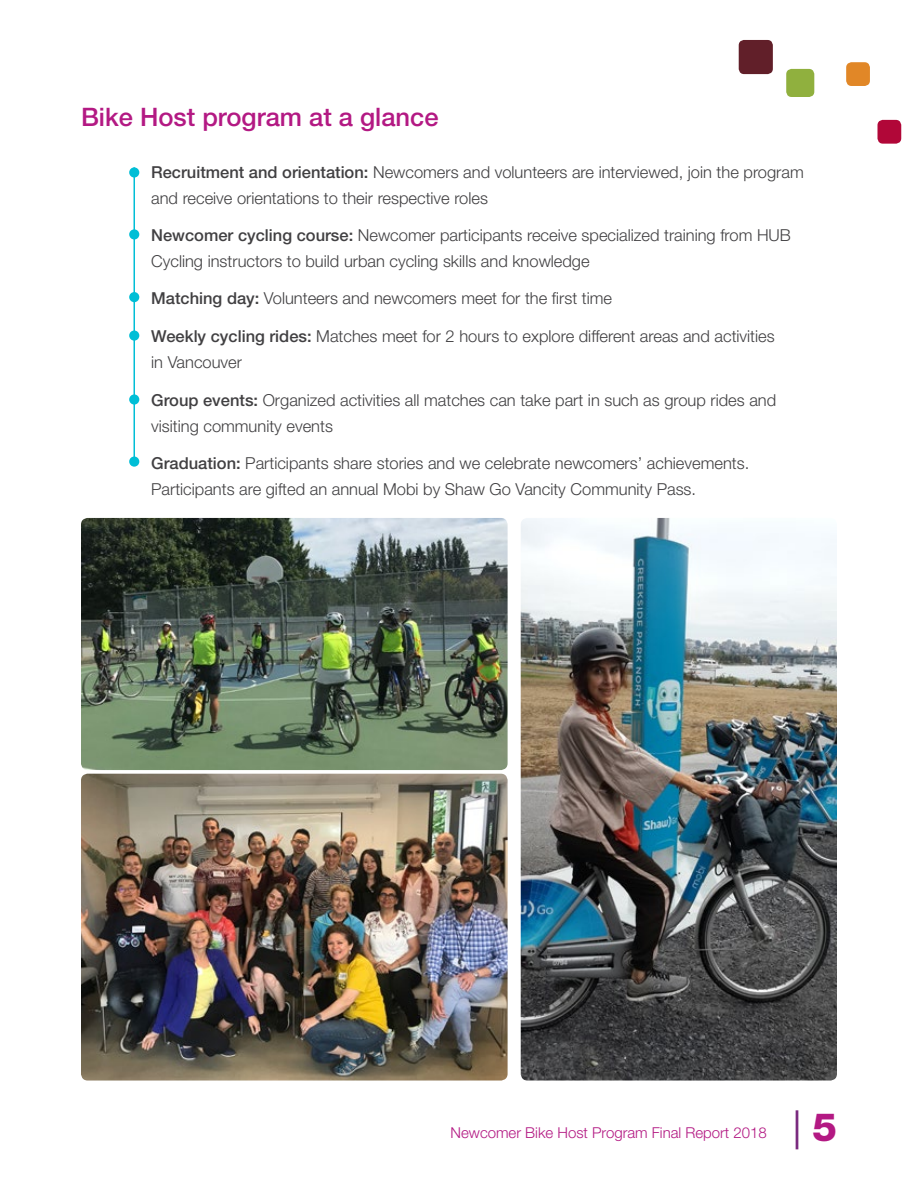
<style>
.page{position:relative;width:918px;height:1188px;background:#fff}
.page>*{position:absolute;margin:0;border:0;box-sizing:border-box;transform-origin:0 0}
.t1{font:39px "Helvetica Neue LT Std";color:#79297e}
.t2{font:500 25.5px "Helvetica Neue LT Std";color:#b31983}
.t3{font:300 16.5px/25.5px "Helvetica Neue LT Std";color:#414042}
.t4{font:300 15px "Helvetica Neue LT Std";color:#b31983}
.s1{font-weight:500}
.s2{font-weight:800;color:#b31983}
</style>
<div class="page">
<div style="left:739px;top:40px;width:34px;height:34px;background:#611f29;border-radius:5px"></div>
<div style="left:846px;top:62px;width:24px;height:24px;background:#e18727;border-radius:5px"></div>
<div style="left:877px;top:120px;width:24px;height:24px;background:#b10738;border-radius:5px"></div>
<div style="left:786px;top:69px;width:28px;height:28px;background:#90b03e;border-radius:5px"></div>
<hr style="left:134px;top:167px;width:1px;height:295px;background:#00bed6">
<div style="left:129px;top:167px;width:10px;height:11px;background:#00bed6;border-radius:50%"></div>
<div style="left:129px;top:229px;width:10px;height:11px;background:#00bed6;border-radius:50%"></div>
<div style="left:129px;top:292px;width:10px;height:10px;background:#00bed6;border-radius:50%"></div>
<div style="left:129px;top:331px;width:10px;height:10px;background:#00bed6;border-radius:50%"></div>
<div style="left:129px;top:394px;width:10px;height:11px;background:#00bed6;border-radius:50%"></div>
<div style="left:129px;top:457px;width:10px;height:10px;background:#00bed6;border-radius:50%"></div>
<img style="left:81px;top:518px;width:427px;height:252px">
<img style="left:81px;top:774px;width:427px;height:307px">
<img style="left:521px;top:518px;width:316px;height:563px">
<h2 class="t2" style="left:81px;top:102px;width:359px">Bike Host program at a glance</h2>
<p class="t3" style="left:151px;top:159px;width:654px"><span class="s1">Recruitment and orientation:</span> Newcomers and volunteers are interviewed, join the program and receive orientations to their respective roles</p>
<p class="t3" style="left:151px;top:222px;width:641px"><span class="s1">Newcomer cycling course:</span> Newcomer participants receive specialized training from HUB<br>Cycling instructors to build urban cycling skills and knowledge</p>
<p class="t3" style="left:151px;top:285px;width:462px"><span class="s1">Matching day:</span> Volunteers and newcomers meet for the first time</p>
<p class="t3" style="left:151px;top:323px;width:625px"><span class="s1">Weekly cycling rides:</span> Matches meet for 2 hours to explore different areas and activities in Vancouver</p>
<p class="t3" style="left:151px;top:387px;width:627px"><span class="s1">Group events:</span> Organized activities all matches can take part in such as group rides and visiting community events</p>
<p class="t3" style="left:151px;top:450px;width:600px"><span class="s1">Graduation:</span> Participants share stories and we celebrate newcomers’ achievements.<br>Participants are gifted an annual Mobi by Shaw Go Vancity Community Pass.</p>
<p class="t4" style="left:451px;top:1124px;width:318px">Newcomer Bike Host Program Final Report 2018</p>
<h1 class="t1" style="left:793px;top:1104px;width:46px">| <span class="s2">5</span></h1>
</div>
